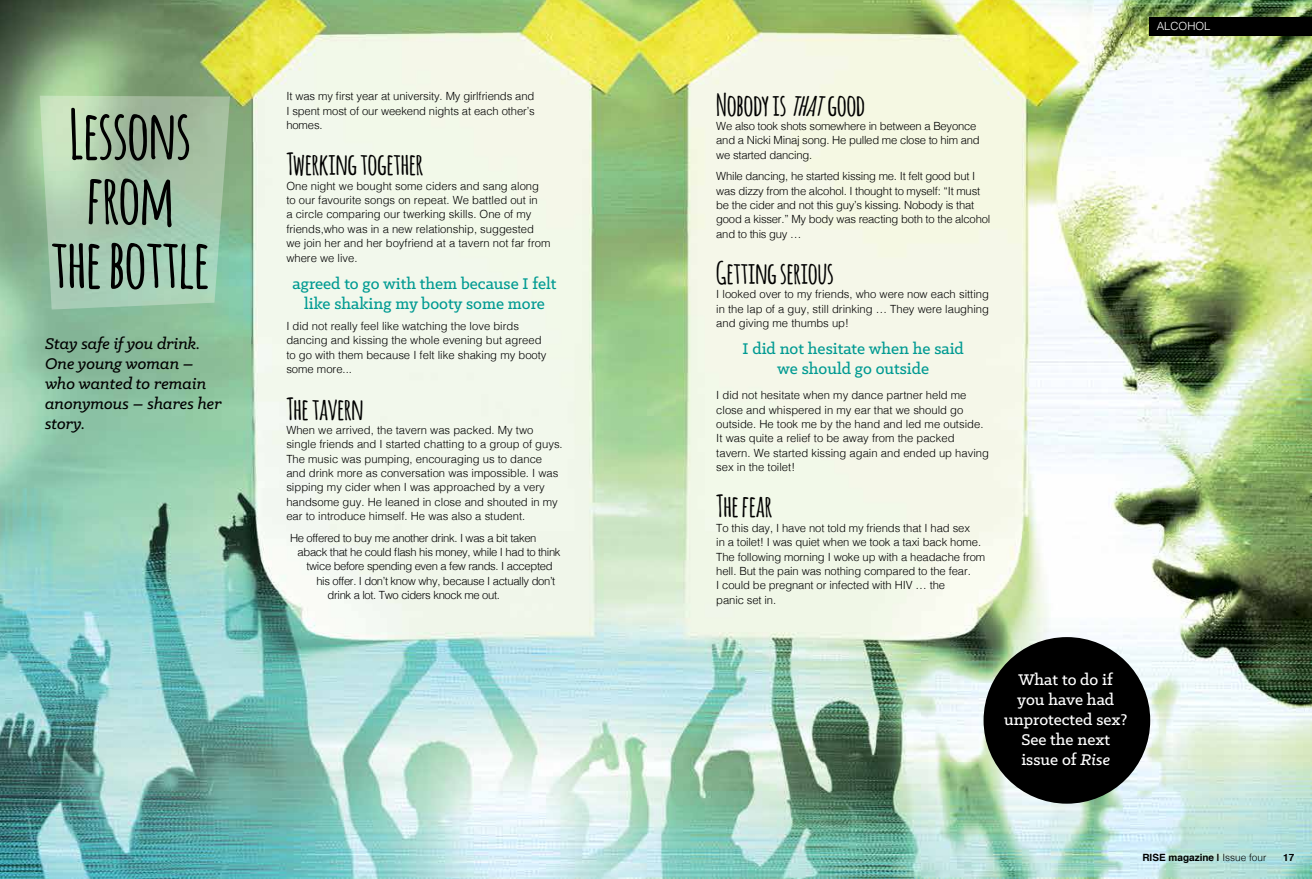
<style>
.page{position:relative;width:1312px;height:879px;background:#fff}
.page>*{position:absolute;margin:0;border:0;box-sizing:border-box;transform-origin:0 0}
.t1{font:700 67.25px/64.4px "Amatic";color:#000;text-align:center}
.t2{font:700 30px "Amatic";color:#000}
.t3{font:500 17.5px/20px "Klinic Slab";color:#009a92;text-align:center}
.t4{font:italic 500 17.5px/20px "Klinic Slab";color:#000}
.t5{font:500 17.5px/20px "Klinic Slab";color:#fff;text-align:center}
.t6{font:300 11.25px/14.4px "Helvetica";color:#000}
.t7{font:300 11.25px/14.4px "Helvetica";letter-spacing:-.02em;color:#000}
.t8{font:300 11.25px "Helvetica";letter-spacing:-.03em;color:#000}
.t9{font:300 11.25px "Helvetica";color:#fff}
.t10{font:700 10px "Helvetica";color:#000}
.s1{font-style:italic}
.s2{font-weight:300}
</style>
<div class="page">
<img style="left:0;top:0;width:1311px;height:879px">
<svg style="left:40px;top:96px;width:190px;height:213px;background:#a7c8ac"></svg>
<div style="left:1149px;top:17px;width:162px;height:18px;background:#000"></div>
<div style="left:983px;top:637px;width:166px;height:166px;background:#000;border-radius:50%"></div>
<h1 class="t1" style="left:51px;top:100px;width:159px">Lessons from<br>the bottle</h1>
<h3 class="t4" style="left:45px;top:333px;width:178px">Stay safe if you drink.<br>One young woman – who wanted to remain anonymous – shares her story.</h3>
<p class="t6" style="left:286px;top:88px;width:250px;text-align:justify">It was my first year at university. My girlfriends and I spent most of our weekend nights at each other’s homes.</p>
<h2 class="t2" style="left:286px;top:143px;width:138px">Twerking together</h2>
<p class="t6" style="left:286px;top:178px;width:265px">One night we bought some ciders and sang along to our favourite songs on repeat. We battled out in<br>a circle comparing our twerking skills. One of my friends,who was in a new relationship, suggested we join her and her boyfriend at a tavern not far from where we live.</p>
<h3 class="t3" style="left:292px;top:273px;width:265px">agreed to go with them because I felt like shaking my booty some more</h3>
<p class="t6" style="left:286px;top:318px;width:262px">I did not really feel like watching the love birds dancing and kissing the whole evening but agreed to go with them because I felt like shaking my booty some more...</p>
<h2 class="t2" style="left:286px;top:387px;width:79px">The tavern</h2>
<p class="t6" style="left:286px;top:422px;width:278px">When we arrived, the tavern was packed. My two single friends and I started chatting to a group of guys.<br>The music was pumping, encouraging us to dance and drink more as conversation was impossible. I was sipping my cider when I was approached by a very handsome guy. He leaned in close and shouted in my ear to introduce himself. He was also a student.</p>
<p class="t8" style="left:290px;top:528px;width:248px">He offered to buy me another drink. I was a bit taken</p>
<p class="t8" style="left:297px;top:542px;width:264px">aback that he could flash his money, while I had to think</p>
<p class="t8" style="left:306px;top:557px;width:248px">twice before spending even a few rands. I accepted</p>
<p class="t8" style="left:316px;top:571px;width:240px">his offer. I don’t know why, because I actually don’t</p>
<p class="t8" style="left:327px;top:585px;width:174px">drink a lot. Two ciders knock me out.</p>
<h2 class="t2" style="left:716px;top:83px;width:150px">Nobody is <span class="s1">that</span>good</h2>
<p class="t7" style="left:716px;top:118px;width:265px">We also took shots somewhere in between a Beyonce and a Nicki Minaj song. He pulled me close to him and we started dancing.</p>
<p class="t7" style="left:716px;top:168px;width:275px">While dancing, he started kissing me. It felt good but I was dizzy from the alcohol. I thought to myself: “It must be the cider and not this guy’s kissing. Nobody is that good a kisser.” My body was reacting both to the alcohol and to this guy …</p>
<h2 class="t2" style="left:716px;top:251px;width:119px">Getting serious</h2>
<p class="t6" style="left:716px;top:286px;width:274px;text-align:justify">I looked over to my friends, who were now each sitting in the lap of a guy, still drinking … They were laughing and giving me thumbs up!</p>
<h3 class="t3" style="left:742px;top:338px;width:223px">I did not hesitate when he said we should go outside</h3>
<p class="t6" style="left:716px;top:387px;width:274px">I did not hesitate when my dance partner held me close and whispered in my ear that we should go outside. He took me by the hand and led me outside.<br>It was quite a relief to be away from the packed tavern. We started kissing again and ended up having sex in the toilet!</p>
<h2 class="t2" style="left:716px;top:485px;width:57px">The fear</h2>
<p class="t6" style="left:716px;top:520px;width:270px">To this day, I have not told my friends that I had sex<br>in a toilet! I was quiet when we took a taxi back home.<br>The following morning I woke up with a headache from hell. But the pain was nothing compared to the fear.<br>I could be pregnant or infected with H IV … the<br>panic set in.</p>
<h3 class="t5" style="left:1004px;top:669px;width:124px">What to do if you have had unprotected sex?<br>See the next issue of <span class="s1">Rise</span></h3>
<p class="t9" style="left:1156px;top:17px;width:52px">Alcohol</p>
<p class="t10" style="left:1142px;top:849px;width:125px">RISE magazine | <span class="s2">Issue four</span></p>
<p class="t10" style="left:1282px;top:849px;width:13px">17</p>
</div>
